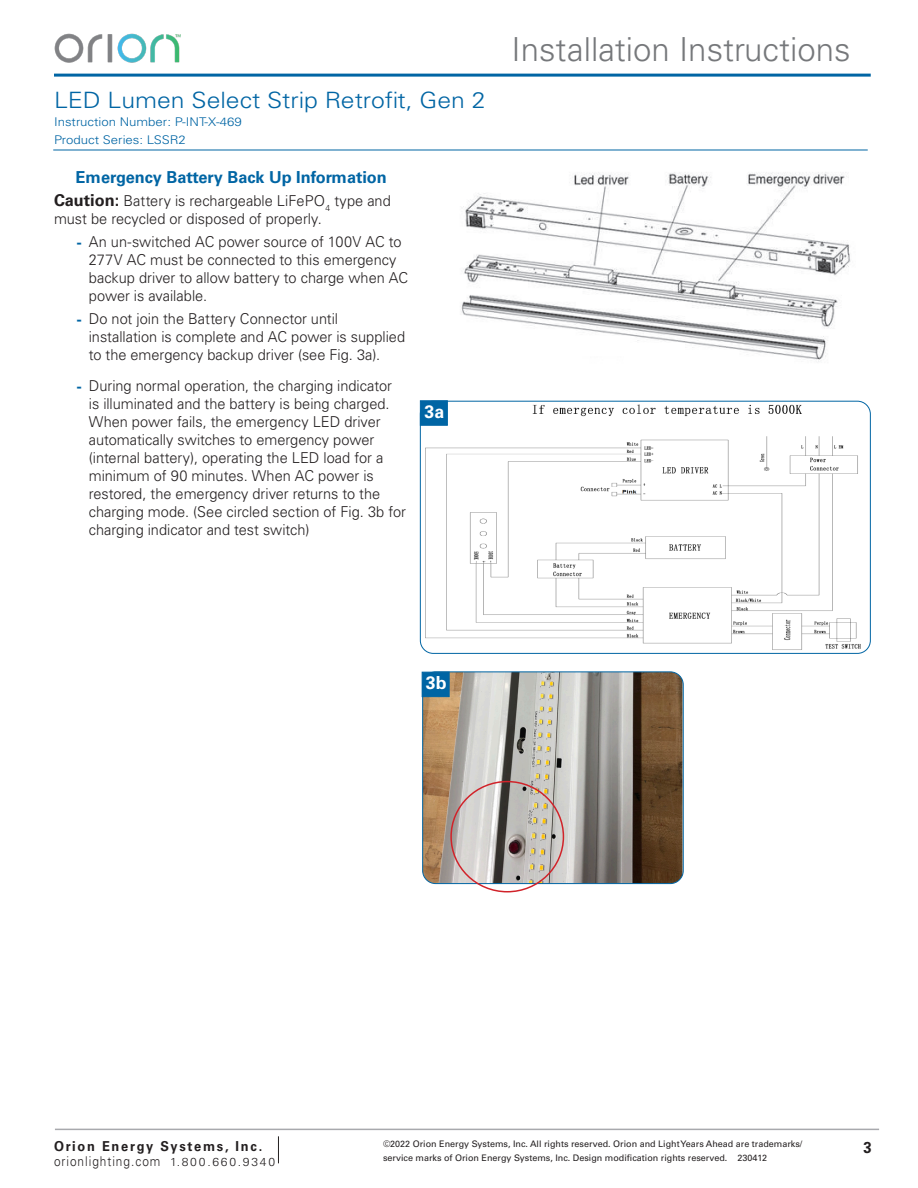
<style>
.page{position:relative;width:918px;height:1188px;background:#fff}
.page>*{position:absolute;margin:0;border:0;box-sizing:border-box;transform-origin:0 0}
.t1{font:300 33px "Univers LT Std";color:#76787b}
.t2{font:300 22.5px "Univers LT Std";color:#0065a4;scale:1.1 1}
.t3{font:700 18px "Univers LT Std";color:#fff}
.t4{font:700 16.5px "Univers LT Std";color:#0065a4}
.t5{font:700 15.9px "Univers LT Std";color:#231f20;scale:.94 1}
.t6{font:300 15px/18px "Univers LT Std";color:#231f20}
.t7{font:700 13.65px "Univers LT Std";letter-spacing:.14em;color:#231f20;scale:.94 1}
.t8{font:300 13.5px "Univers LT Std";letter-spacing:.08em;color:#231f20;scale:.88 1}
.t9{font:300 12px "Univers LT Std";color:#0065a4;scale:1.1 1}
.Textbook_Header_Even{font:9px/13.5px "Univers LT Std";color:#231f20}
.s1{font-weight:700;font-size:16.5px}
.s2{font-weight:700;font-size:16.5px;color:#0065a4}
.s3{font-size:11.55px}
</style>
<div class="page">
<svg style="left:278px;top:1136px;width:1px;height:27px"></svg>
<hr style="left:55px;top:1129px;width:824px;height:1px;background:#a8a9ad">
<hr style="left:54px;top:74px;width:817px;height:3px;background:#0065a4">
<img style="left:54px;top:33px;width:127px;height:30px">
<img style="left:420px;top:401px;width:450px;height:252px">
<div style="left:420px;top:401px;width:451px;height:253px;border:1px solid #0065a4;border-radius:13px"></div>
<img style="left:423px;top:672px;width:260px;height:212px">
<div style="left:422px;top:672px;width:262px;height:212px;border:1px solid #0065a4;border-radius:13px"></div>
<div style="left:420px;top:400px;width:28px;height:26px;background:#0065a4;border:1px solid #0065a4"></div>
<div style="left:422px;top:672px;width:28px;height:25px;background:#0065a4;border:1px solid #0065a4"></div>
<hr style="left:53px;top:150px;width:815px;height:1px;background:#0065a4">
<img style="left:461px;top:172px;width:390px;height:190px">
<div style="left:450px;top:781px;width:114px;height:112px;border:2px solid #d1232a;border-radius:50%"></div>
<p class="t2" style="left:54px;top:86px;width:394px">LED Lumen Select Strip Retrofit, Gen 2</p>
<p class="t9" style="left:54px;top:114px;width:172px">Instruction Number: P-INT-X-469</p>
<p class="t9" style="left:54px;top:132px;width:121px">Product Series: LSSR2</p>
<p class="t4" style="left:76px;top:167px;width:313px">Emergency Battery Back Up Information</p>
<p class="t6" style="left:54px;top:192px;width:338px"><span class="s1">Caution:</span> Battery is rechargeable LiFePO<sub>4</sub> type and must be recycled or disposed of properly.</p>
<p class="t6" style="left:77px;top:233px;width:326px"><span class="s2">-</span> An un-switched AC power source of 100V AC to</p>
<p class="t6" style="left:89px;top:251px;width:321px">277V AC must be connected to this emergency backup driver to allow battery to charge when AC power is available.</p>
<p class="t6" style="left:77px;top:310px;width:263px"><span class="s2">-</span> Do not join the Battery Connector until</p>
<p class="t6" style="left:89px;top:328px;width:318px">installation is complete and AC power is supplied to the emergency backup driver (see Fig. 3a).</p>
<p class="t6" style="left:77px;top:377px;width:317px"><span class="s2">-</span> During normal operation, the charging indicator</p>
<p class="t6" style="left:89px;top:395px;width:319px">is illuminated and the battery is being charged.<br>When power fails, the emergency LED driver automatically switches to emergency power (internal battery), operating the LED load for a minimum of 90 minutes. When AC power is restored, the emergency driver returns to the charging mode. (See circled section of Fig. 3b for charging indicator and test switch)</p>
<p class="t3" style="left:425px;top:401px;width:21px">3a</p>
<h1 class="t1" style="left:512px;top:29px;width:341px">Installation Instructions</h1>
<p class="t3" style="left:426px;top:672px;width:22px">3b</p>
<p class="t7" style="left:54px;top:1138px;width:223px">Orion Energy Systems, Inc.</p>
<p class="t8" style="left:54px;top:1153px;width:253px">orionlighting.com <span class="s3">1.800.660.9340</span></p>
<p class="Textbook_Header_Even" style="left:383px;top:1137px;width:421px">©2022 Orion Energy Systems, Inc. All rights reserved. Orion and Light Years Ahead are trademarks/ service marks of Orion Energy Systems, Inc. Design modification rights reserved. 230412</p>
<p class="t5" style="left:863px;top:1138px;width:10px">3</p>
</div>
